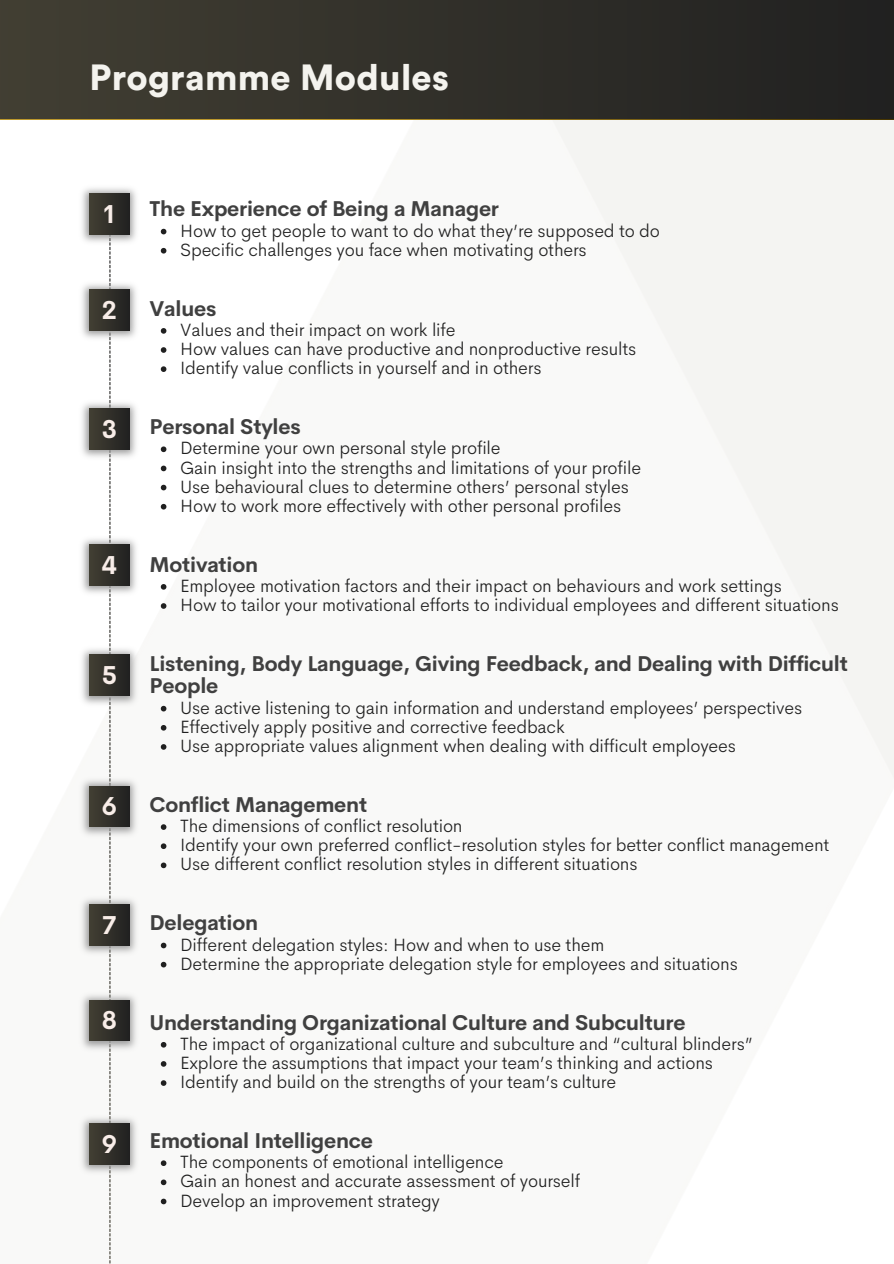
<style>
.page{position:relative;width:894px;height:1264px;background:#fff}
.page>*{position:absolute;margin:0;border:0;box-sizing:border-box;transform-origin:0 0}
.t1{font:900 36px "Circular Std";letter-spacing:.01em;color:#f4f3ee}
.t2{font:700 25.35px "Cerebri Sans";color:#f8ede8}
.t3{font:700 21px/22.5px "Cerebri Sans";letter-spacing:-.01em;color:#404040}
.t4{font:300 18px "Cerebri Sans";letter-spacing:-.01em;color:#202020}
</style>
<div class="page">
<img style="left:0;top:119px;width:893px;height:1144px">
<svg style="left:109px;top:247px;width:1px;height:1016px"></svg>
<img style="left:77px;top:183px;width:64px;height:64px">
<div style="left:89px;top:194px;width:40px;height:40px;background:linear-gradient(to right,#423f33,#222221)"></div>
<img style="left:77px;top:279px;width:64px;height:64px">
<div style="left:89px;top:289px;width:40px;height:41px;background:linear-gradient(to right,#423f33,#222221)"></div>
<img style="left:77px;top:398px;width:64px;height:64px">
<div style="left:89px;top:408px;width:40px;height:41px;background:linear-gradient(to right,#423f33,#222221)"></div>
<img style="left:77px;top:534px;width:64px;height:64px">
<div style="left:89px;top:544px;width:40px;height:41px;background:linear-gradient(to right,#423f33,#222221)"></div>
<img style="left:77px;top:644px;width:64px;height:64px">
<div style="left:89px;top:654px;width:40px;height:41px;background:linear-gradient(to right,#423f33,#222221)"></div>
<img style="left:77px;top:775px;width:64px;height:64px">
<div style="left:89px;top:786px;width:40px;height:40px;background:linear-gradient(to right,#423f33,#222221)"></div>
<div style="left:0;top:0;width:893px;height:119px;background:linear-gradient(to right,#413e33,#212120)"></div>
<svg style="left:161px;top:229px;width:5px;height:5px"></svg>
<svg style="left:161px;top:248px;width:5px;height:5px"></svg>
<svg style="left:161px;top:328px;width:5px;height:6px"></svg>
<svg style="left:161px;top:347px;width:5px;height:6px"></svg>
<svg style="left:161px;top:366px;width:5px;height:6px"></svg>
<svg style="left:161px;top:446px;width:5px;height:6px"></svg>
<svg style="left:161px;top:465px;width:5px;height:6px"></svg>
<svg style="left:161px;top:485px;width:5px;height:5px"></svg>
<svg style="left:161px;top:504px;width:5px;height:5px"></svg>
<svg style="left:161px;top:584px;width:5px;height:5px"></svg>
<svg style="left:161px;top:603px;width:5px;height:6px"></svg>
<svg style="left:161px;top:705px;width:5px;height:6px"></svg>
<svg style="left:161px;top:725px;width:5px;height:5px"></svg>
<svg style="left:161px;top:744px;width:5px;height:5px"></svg>
<svg style="left:161px;top:824px;width:5px;height:5px"></svg>
<svg style="left:161px;top:843px;width:5px;height:6px"></svg>
<svg style="left:161px;top:862px;width:5px;height:6px"></svg>
<svg style="left:161px;top:942px;width:5px;height:6px"></svg>
<svg style="left:161px;top:961px;width:5px;height:6px"></svg>
<img style="left:77px;top:894px;width:64px;height:63px">
<div style="left:89px;top:904px;width:40px;height:41px;background:linear-gradient(to right,#423f33,#222221)"></div>
<svg style="left:161px;top:1041px;width:5px;height:6px"></svg>
<svg style="left:161px;top:1061px;width:5px;height:5px"></svg>
<svg style="left:161px;top:1080px;width:5px;height:5px"></svg>
<img style="left:77px;top:990px;width:64px;height:63px">
<div style="left:89px;top:1000px;width:40px;height:40px;background:linear-gradient(to right,#423f33,#222221)"></div>
<svg style="left:161px;top:1160px;width:5px;height:5px"></svg>
<svg style="left:161px;top:1179px;width:5px;height:6px"></svg>
<svg style="left:161px;top:1198px;width:5px;height:6px"></svg>
<img style="left:77px;top:1113px;width:64px;height:63px">
<div style="left:89px;top:1123px;width:40px;height:41px;background:linear-gradient(to right,#423f33,#222221)"></div>
<p class="t1" style="left:89px;top:61px;width:361px">Programme Modules</p>
<p class="t2" style="left:102px;top:197px;width:17px">1</p>
<h1 class="t2" style="left:102px;top:293px;width:17px">2</h1>
<p class="t2" style="left:102px;top:412px;width:17px">3</p>
<p class="t2" style="left:102px;top:548px;width:17px">4</p>
<p class="t2" style="left:102px;top:658px;width:17px">5</p>
<p class="t2" style="left:102px;top:790px;width:17px">6</p>
<p class="t2" style="left:102px;top:908px;width:17px">7</p>
<p class="t2" style="left:102px;top:1004px;width:17px">8</p>
<p class="t2" style="left:102px;top:1127px;width:17px">9</p>
<p class="t3" style="left:149px;top:198px;width:351px">The Experience of Being a Manager</p>
<p class="t4" style="left:180px;top:219px;width:481px">How to get people to want to do what they’re supposed to do</p>
<p class="t4" style="left:180px;top:238px;width:408px">Specific challenges you face when motivating others</p>
<p class="t3" style="left:149px;top:297px;width:68px">Values</p>
<p class="t4" style="left:180px;top:318px;width:277px">Values and their impact on work life</p>
<p class="t4" style="left:180px;top:337px;width:457px">How values can have productive and nonproductive results</p>
<p class="t4" style="left:180px;top:356px;width:363px">Identify value conflicts in yourself and in others</p>
<p class="t3" style="left:149px;top:415px;width:153px">Personal Styles</p>
<p class="t4" style="left:180px;top:436px;width:322px">Determine your own personal style profile</p>
<p class="t4" style="left:180px;top:455px;width:462px">Gain insight into the strengths and limitations of your profile</p>
<p class="t4" style="left:180px;top:474px;width:450px">Use behavioural clues to determine others’ personal styles</p>
<p class="t4" style="left:180px;top:494px;width:442px">How to work more effectively with other personal profiles</p>
<p class="t3" style="left:149px;top:553px;width:110px">Motivation</p>
<p class="t4" style="left:180px;top:574px;width:603px">Employee motivation factors and their impact on behaviours and work settings</p>
<p class="t4" style="left:180px;top:593px;width:660px">How to tailor your motivational efforts to individual employees and different situations</p>
<p class="t3" style="left:149px;top:652px;width:699px">Listening, Body Language, Giving Feedback, and Dealing with Difficult<br>People</p>
<p class="t4" style="left:180px;top:695px;width:623px">Use active listening to gain information and understand employees’ perspectives</p>
<p class="t4" style="left:180px;top:715px;width:386px">Effectively apply positive and corrective feedback</p>
<p class="t4" style="left:180px;top:734px;width:557px">Use appropriate values alignment when dealing with difficult employees</p>
<p class="t3" style="left:149px;top:793px;width:219px">Conflict Management</p>
<p class="t4" style="left:180px;top:814px;width:284px">The dimensions of conflict resolution</p>
<p class="t4" style="left:180px;top:833px;width:650px">Identify your own preferred conflict-resolution styles for better conflict management</p>
<p class="t4" style="left:180px;top:852px;width:459px">Use different conflict resolution styles in different situations</p>
<p class="t3" style="left:149px;top:911px;width:110px">Delegation</p>
<p class="t4" style="left:180px;top:932px;width:425px">Different delegation styles: How and when to use them</p>
<p class="t4" style="left:180px;top:951px;width:559px">Determine the appropriate delegation style for employees and situations</p>
<p class="t3" style="left:149px;top:1010px;width:537px">Understanding Organizational Culture and Subculture</p>
<p class="t4" style="left:180px;top:1031px;width:574px">The impact of organizational culture and subculture and “cultural blinders”</p>
<p class="t4" style="left:180px;top:1050px;width:534px">Explore the assumptions that impact your team’s thinking and actions</p>
<p class="t4" style="left:180px;top:1070px;width:437px">Identify and build on the strengths of your team’s culture</p>
<p class="t3" style="left:149px;top:1129px;width:225px">Emotional Intelligence</p>
<p class="t4" style="left:180px;top:1150px;width:325px">The components of emotional intelligence</p>
<p class="t4" style="left:180px;top:1169px;width:401px">Gain an honest and accurate assessment of yourself</p>
<p class="t4" style="left:180px;top:1188px;width:261px">Develop an improvement strategy</p>
</div>
